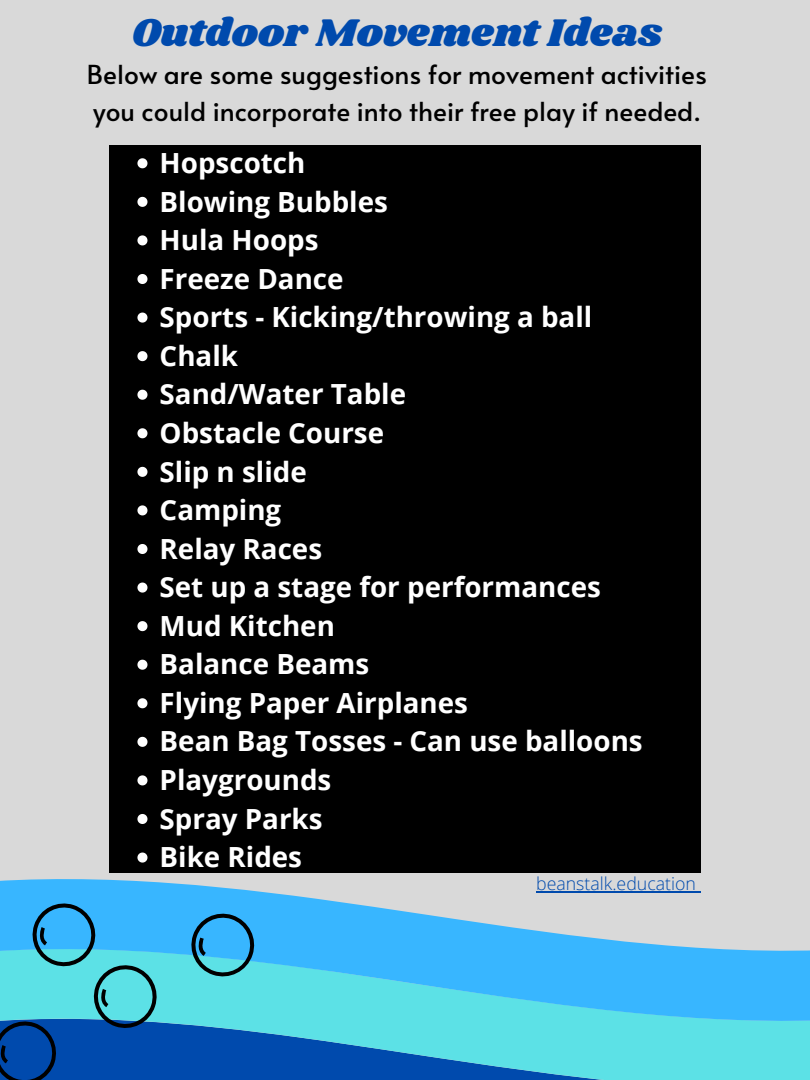
<style>
.page{position:relative;width:810px;height:1080px;background:#d9d9d9}
.page>*{position:absolute;margin:0;border:0;box-sizing:border-box;transform-origin:0 0}
.t1{font:40px "Shrikhand";color:#004aad}
.t2{font:700 27.75px/38.6px "Open Sans";color:#fff}
.t3{font:26.12px/36.3px "Alata";color:#000}
.t4{font:300 17.75px "Open Sans";color:#004aad}
</style>
<div class="page">
<svg style="left:0;top:879px;width:810px;height:201px"></svg>
<div style="left:109px;top:146px;width:592px;height:727px;background:#000"></div>
<svg style="left:137px;top:158px;width:10px;height:10px"></svg>
<svg style="left:137px;top:197px;width:10px;height:10px"></svg>
<svg style="left:137px;top:235px;width:10px;height:10px"></svg>
<svg style="left:137px;top:274px;width:10px;height:10px"></svg>
<svg style="left:137px;top:313px;width:10px;height:10px"></svg>
<svg style="left:137px;top:351px;width:10px;height:10px"></svg>
<svg style="left:137px;top:390px;width:10px;height:10px"></svg>
<svg style="left:137px;top:428px;width:10px;height:10px"></svg>
<svg style="left:137px;top:467px;width:10px;height:10px"></svg>
<svg style="left:137px;top:505px;width:10px;height:10px"></svg>
<svg style="left:137px;top:544px;width:10px;height:10px"></svg>
<svg style="left:137px;top:583px;width:10px;height:10px"></svg>
<svg style="left:137px;top:621px;width:10px;height:10px"></svg>
<svg style="left:137px;top:660px;width:10px;height:10px"></svg>
<svg style="left:137px;top:698px;width:10px;height:10px"></svg>
<svg style="left:137px;top:737px;width:10px;height:10px"></svg>
<svg style="left:137px;top:775px;width:10px;height:10px"></svg>
<svg style="left:137px;top:814px;width:10px;height:10px"></svg>
<svg style="left:137px;top:853px;width:10px;height:10px"></svg>
<svg style="left:0;top:895px;width:165px;height:185px"></svg>
<svg style="left:183px;top:905px;width:79px;height:80px"></svg>
<hr style="left:536px;top:891px;width:160px;height:2px;background:#004aad">
<h1 class="t1" style="left:132px;top:5px;width:532px">Outdoor Movement Ideas</h1>
<p class="t3" style="left:87px;top:55px;width:622px">Below are some suggestions for movement activities you could incorporate into their free play if needed.</p>
<p class="t2" style="left:160px;top:143px;width:485px">Hopscotch<br>Blowing Bubbles<br>Hula Hoops<br>Freeze Dance<br>Sports - Kicking/throwing a ball<br>Chalk<br>Sand/Water Table<br>Obstacle Course<br>Slip n slide<br>Camping<br>Relay Races<br>Set up a stage for performances<br>Mud Kitchen<br>Balance Beams<br>Flying Paper Airplanes<br>Bean Bag Tosses - Can use balloons<br>Playgrounds<br>Spray Parks<br>Bike Rides</p>
<p class="t4" style="left:536px;top:871px;width:161px">beanstalk.education</p>
</div>
